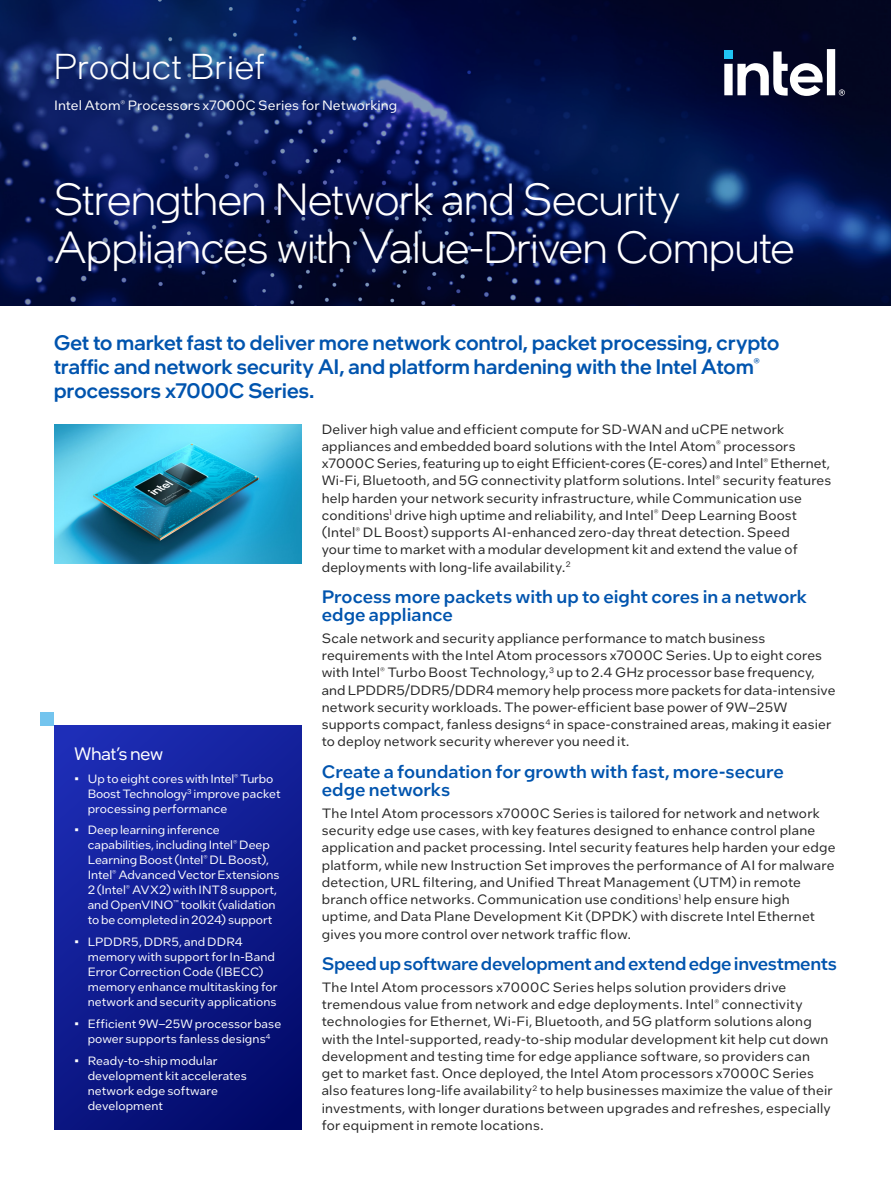
<style>
.page{position:relative;width:891px;height:1188px;background:#fff}
.page>*{position:absolute;margin:0;border:0;box-sizing:border-box;transform-origin:0 0}
.t1{font:300 45px/48px "Intel One Display";letter-spacing:-.005em;color:#fff}
.t2{font:300 36px "Intel One Display";letter-spacing:.025em;color:#fff}
.t3{font:500 21px/24px "Intel One Display";letter-spacing:.01em;color:#0054ae}
.t4{font:500 18px/18px "Intel One Text";letter-spacing:-.005em;color:#0054ae}
.t5{font:18px "Intel One Display";color:#fff}
.t6{font:13.5px/17.2px "Intel One Text";letter-spacing:.015em;color:#262626}
.t7{font:13.5px "Intel One Text";letter-spacing:.005em;color:#fff}
.t8{font:12px/15px "Intel One Text";color:#fff}
</style>
<div class="page">
<svg style="left:0;top:0;width:891px;height:305px;background:#07154b"></svg>
<img style="left:54px;top:425px;width:247px;height:139px">
<svg style="left:54px;top:725px;width:248px;height:405px;background:#0f1b8e"></svg>
<div style="left:40px;top:712px;width:14px;height:13px;background:#73c4ee"></div>
<svg style="left:724px;top:49px;width:121px;height:47px"></svg>
<h2 class="t2" style="left:54px;top:45px;width:212px">Product Brief</h2>
<p class="t7" style="left:54px;top:97px;width:345px">Intel Atom<sup>®</sup> Processors x7000C Series for Networking</p>
<h1 class="t1" style="left:54px;top:175px;width:742px">Strengthen Network and Security<br>Appliances with Value-Driven Compute</h1>
<h3 class="t3" style="left:54px;top:330px;width:727px">Get to market fast to deliver more network control, packet processing, crypto traffic and network security AI, and platform hardening with the Intel Atom<sup>® </sup>processors x7000C Series.</h3>
<h3 class="t5" style="left:74px;top:743px;width:91px">What’s new</h3>
<p class="t8" style="left:88px;top:770px;width:194px;text-indent:-13px">• Up to eight cores with Intel<sup>®</sup> Turbo<br>Boost Technology<sup>3</sup> improve packet processing performance</p>
<p class="t8" style="left:88px;top:822px;width:193px;text-indent:-13px">• Deep learning inference capabilities, including Intel<sup>®</sup> Deep Learning Boost (Intel<sup>®</sup> DL Boost), Intel<sup>®</sup> Advanced Vector Extensions 2 (Intel<sup>®</sup> AVX2) with INT8 support, and OpenVINO<sup>™</sup> toolkit (validation to be completed in 2024) support</p>
<p class="t8" style="left:88px;top:934px;width:191px;text-indent:-13px">• LPDDR5, DDR5, and DDR4 memory with support for In-Band<br>Error Correction Code (IBECC) memory enhance multitasking for network and security applications</p>
<p class="t8" style="left:74px;top:1016px;width:209px;text-align:center">• Efficient 9W–25W processor base power supports fanless designs<sup>4</sup></p>
<p class="t8" style="left:88px;top:1052px;width:161px;text-indent:-14px">• Ready-to-ship modular development kit accelerates network edge software development</p>
<p class="t6" style="left:322px;top:420px;width:511px">Deliver high value and efficient compute for SD-WAN and uCPE network appliances and embedded board solutions with the Intel Atom<sup>®</sup> processors x7000C Series, featuring up to eight Efficient-cores (E-cores) and Intel<sup>®</sup> Ethernet, Wi-Fi, Bluetooth, and 5G connectivity platform solutions. Intel<sup>®</sup> security features help harden your network security infrastructure, while Communication use conditions<sup>1</sup> drive high uptime and reliability, and Intel<sup>®</sup> Deep Learning Boost (Intel<sup>®</sup> DL Boost) supports AI-enhanced zero-day threat detection. Speed<br>your time to market with a modular development kit and extend the value of deployments with long-life availability.<sup>2</sup></p>
<h3 class="t4" style="left:322px;top:587px;width:487px">Process more packets with up to eight cores in a network edge appliance</h3>
<p class="t6" style="left:322px;top:629px;width:515px">Scale network and security appliance performance to match business requirements with the Intel Atom processors x7000C Series. Up to eight cores with Intel<sup>®</sup> Turbo Boost Technology,<sup>3</sup> up to 2.4 GHz processor base frequency, and LPDDR5/DDR5/DDR4 memory help process more packets for data-intensive network security workloads. The power-efficient base power of 9W–25W supports compact, fanless designs<sup>4</sup> in space-constrained areas, making it easier to deploy network security wherever you need it.</p>
<h3 class="t4" style="left:322px;top:762px;width:464px">Create a foundation for growth with fast, more-secure edge networks</h3>
<p class="t6" style="left:322px;top:804px;width:515px">The Intel Atom processors x7000C Series is tailored for network and network security edge use cases, with key features designed to enhance control plane application and packet processing. Intel security features help harden your edge platform, while new Instruction Set improves the performance of AI for malware detection, URL filtering, and Unified Threat Management (UTM) in remote branch office networks. Communication use conditions<sup>1</sup> help ensure high uptime, and Data Plane Development Kit (DPDK) with discrete Intel Ethernet gives you more control over network traffic flow.</p>
<h3 class="t4" style="left:322px;top:954px;width:517px">Speed up software development and extend edge investments</h3>
<p class="t6" style="left:322px;top:978px;width:512px">The Intel Atom processors x7000C Series helps solution providers drive tremendous value from network and edge deployments. Intel<sup>®</sup> connectivity technologies for Ethernet, Wi-Fi, Bluetooth, and 5G platform solutions along with the Intel-supported, ready-to-ship modular development kit help cut down development and testing time for edge appliance software, so providers can get to market fast. Once deployed, the Intel Atom processors x7000C Series also features long-life availability<sup>2</sup> to help businesses maximize the value of their investments, with longer durations between upgrades and refreshes, especially for equipment in remote locations.</p>
</div>
